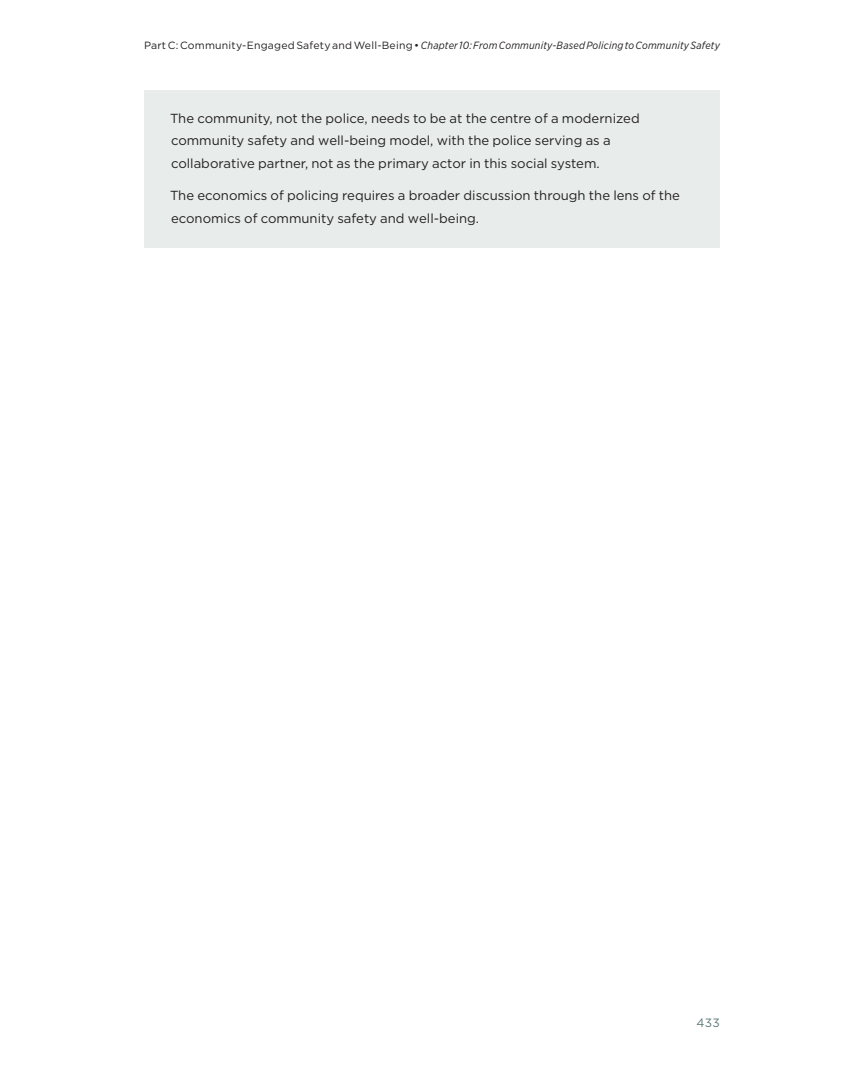
<style>
.page{position:relative;width:864px;height:1080px;background:#fff}
.page>*{position:absolute;margin:0;border:0;box-sizing:border-box;transform-origin:0 0}
.t1{font:13.2px/22.5px "Gotham";color:#231f20}
.t2{font:12px "Gotham";color:#5d7979}
.t3{font:italic 10.5px "Gotham Narrow";letter-spacing:.02em;color:#231f20}
.s1{font-family:"Gotham";font-style:normal}
</style>
<div class="page">
<div style="left:144px;top:90px;width:576px;height:103px;background:#e8edec"></div>
<div style="left:144px;top:167px;width:576px;height:81px;background:#e8edec"></div>
<p class="t3" style="left:144px;top:39px;width:578px"><span class="s1">Part C: Community-Engaged Safety and Well-Being •</span> Chapter 10: From Community-Based Policing to Community Safety</p>
<p class="t1" style="left:170px;top:107px;width:471px">The community, not the police, needs to be at the centre of a modernized community safety and well-being model, with the police serving as a collaborative partner, not as the primary actor in this social system.</p>
<p class="t1" style="left:170px;top:184px;width:512px">The economics of policing requires a broader discussion through the lens of the economics of community safety and well-being.</p>
<p class="t2" style="left:697px;top:1015px;width:25px">433</p>
</div>
